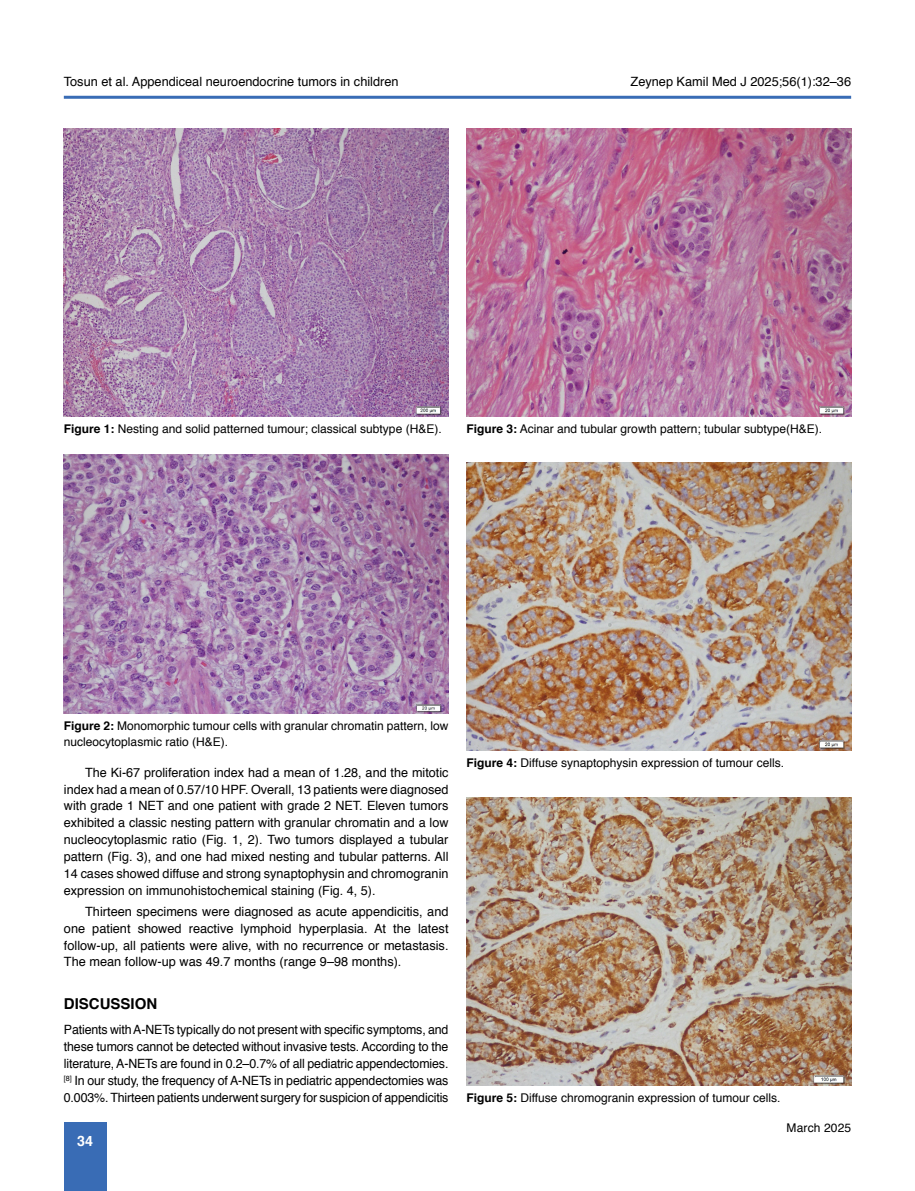
<style>
.page{position:relative;width:915px;height:1191px;background:#fff}
.page>*{position:absolute;margin:0;border:0;box-sizing:border-box;transform-origin:0 0}
.t1{font:700 15px "Helvetica";color:#000}
.t2{font:700 14.25px "Helvetica";color:#fff}
.t3{font:12.75px/16.8px "Helvetica";color:#000;text-align:justify}
.t4{font:12px/15.8px "Helvetica";color:#000}
.s1{font-weight:700}
</style>
<div class="page">
<div style="left:64px;top:1123px;width:42px;height:68px;background:#396cb5"></div>
<hr style="left:64px;top:96px;width:786px;height:3px;background:#396cb5">
<img style="left:64px;top:128px;width:384px;height:288px">
<img style="left:64px;top:454px;width:384px;height:259px">
<img style="left:466px;top:128px;width:384px;height:288px">
<img style="left:466px;top:462px;width:384px;height:289px">
<img style="left:466px;top:797px;width:384px;height:288px">
<p class="t3" style="left:64px;top:74px;width:336px">Tosun et al. Appendiceal neuroendocrine tumors in children</p>
<p class="t3" style="left:630px;top:74px;width:222px">Zeynep Kamil Med J 2025;56(1):32–36</p>
<p class="t4" style="left:64px;top:421px;width:379px"><span class="s1">Figure 1:</span> Nesting and solid patterned tumour; classical subtype (H&amp;E).</p>
<p class="t4" style="left:466px;top:421px;width:357px"><span class="s1">Figure 3:</span> Acinar and tubular growth pattern; tubular subtype(H&amp;E).</p>
<p class="t4" style="left:64px;top:718px;width:386px"><span class="s1">Figure 2:</span> Monomorphic tumour cells with granular chromatin pattern, low nucleocytoplasmic ratio (H&amp;E).</p>
<p class="t3" style="left:64px;top:764px;width:386px;text-indent:21px">The Ki-67 proliferation index had a mean of 1.28, and the mitotic index had a mean of 0.57/10 HPF. Overall, 13 patients were diagnosed with grade 1 NET and one patient with grade 2 NET. Eleven tumors exhibited a classic nesting pattern with granular chromatin and a low nucleocytoplasmic ratio (Fig. 1, 2). Two tumors displayed a tubular pattern (Fig. 3), and one had mixed nesting and tubular patterns. All 14 cases showed diffuse and strong synaptophysin and chromogranin expression on immunohistochemical staining (Fig. 4, 5).</p>
<p class="t3" style="left:64px;top:903px;width:386px;text-indent:21px">Thirteen specimens were diagnosed as acute appendicitis, and one patient showed reactive lymphoid hyperplasia. At the latest follow-up, all patients were alive, with no recurrence or metastasis.<br>The mean follow-up was 49.7 months (range 9–98 months).</p>
<p class="t1" style="left:64px;top:991px;width:95px">DISCUSSION</p>
<p class="t3" style="left:64px;top:1021px;width:386px">Patients with A-NETs typically do not present with specific symptoms, and these tumors cannot be detected without invasive tests. According to the literature, A-NETs are found in 0.2–0.7% of all pediatric appendectomies. <sup>[8]</sup> In our study, the frequency of A-NETs in pediatric appendectomies was 0.003%. Thirteen patients underwent surgery for suspicion of appendicitis</p>
<p class="t2" style="left:77px;top:1129px;width:17px">34</p>
<p class="t4" style="left:466px;top:755px;width:319px"><span class="s1">Figure 4:</span> Diffuse synaptophysin expression of tumour cells.</p>
<p class="t4" style="left:466px;top:1090px;width:315px"><span class="s1">Figure 5:</span> Diffuse chromogranin expression of tumour cells.</p>
<p class="t4" style="left:786px;top:1120px;width:66px">March 2025</p>
</div>
